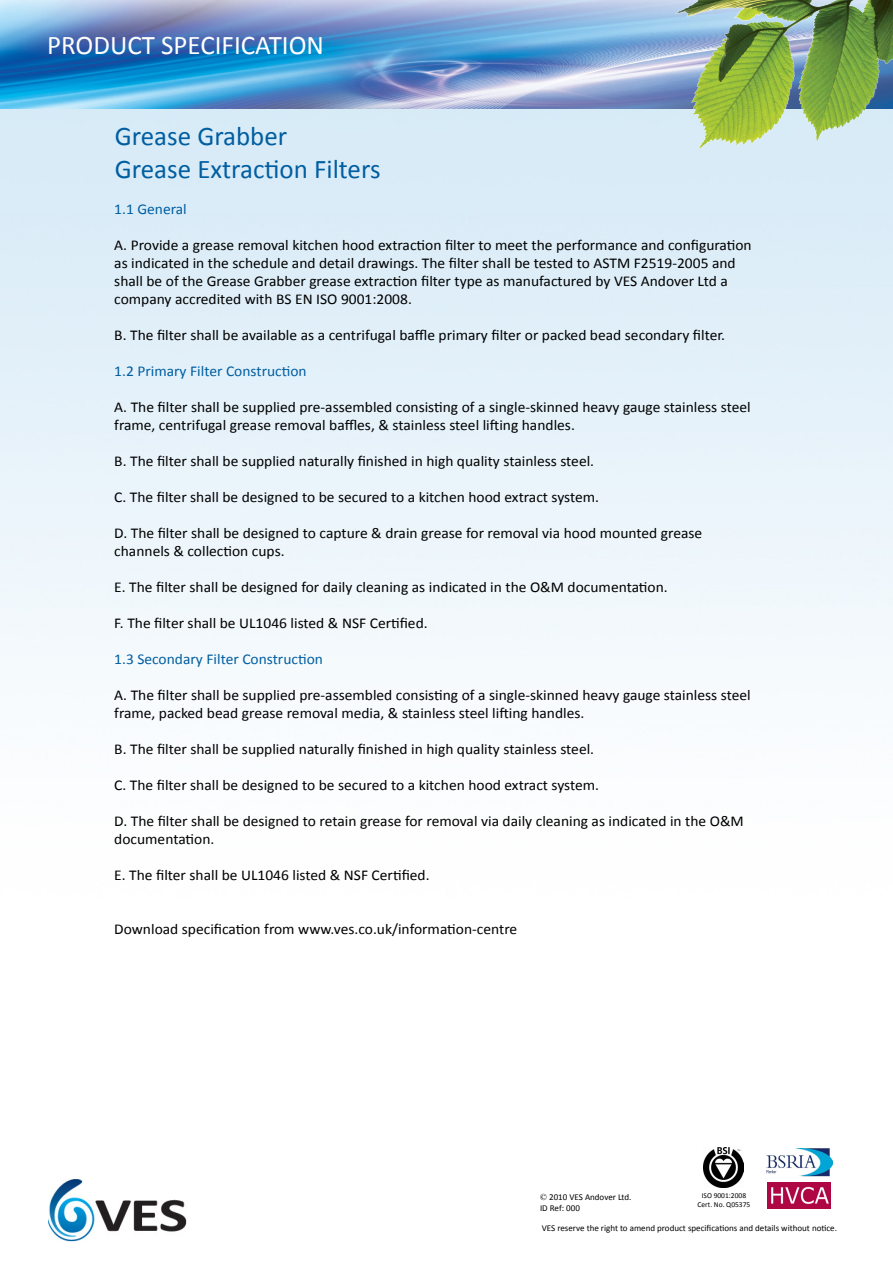
<style>
.page{position:relative;width:893px;height:1263px;background:#fff}
.page>*{position:absolute;margin:0;border:0;box-sizing:border-box;transform-origin:0 0}
.t1{font:27px/32.4px "Calibri";color:#005ea1}
.t2{font:27px "Calibri";color:#fff}
.t3{font:15px/18px "Calibri";color:#000}
.t4{font:15px "Calibri";color:#005ea1}
.t5{font:9px/10.8px "Calibri";color:#000}
.t6{font:7.5px/9px "Calibri";color:#000;text-align:center}
.s1{font-family:"Times New Roman"}
</style>
<div class="page">
<img style="left:0;top:0;width:893px;height:1209px">
<img style="left:48px;top:1175px;width:143px;height:67px">
<img style="left:703px;top:1148px;width:41px;height:40px">
<img style="left:767px;top:1148px;width:65px;height:28px">
<img style="left:675px;top:0;width:218px;height:148px">
<img style="left:768px;top:1183px;width:63px;height:25px">
<h1 class="t2" style="left:47px;top:28px;width:140px">PRODUCT Specification</h1>
<h1 class="t1" style="left:115px;top:119px;width:267px">Grease Grabber<br>Grease Extraction Filters</h1>
<p class="t4" style="left:114px;top:199px;width:74px">1.1 General</p>
<p class="t3" style="left:114px;top:235px;width:639px">A. Provide a grease removal kitchen hood extraction filter to meet the performance and configuration as indicated in the schedule and detail drawings. The filter shall be tested to ASTM F2519-2005 and shall be of the Grease Grabber grease extraction filter type as manufactured by VES Andover Ltd a company accredited with BS EN ISO 9001:2008.</p>
<p class="t3" style="left:114px;top:325px;width:612px">B. The filter shall be available as a centrifugal baffle primary filter or packed bead secondary filter.</p>
<p class="t4" style="left:114px;top:361px;width:194px">1.2 Primary Filter Construction</p>
<p class="t3" style="left:114px;top:397px;width:638px">A. The filter shall be supplied pre-assembled consisting of a single-skinned heavy gauge stainless steel frame, centrifugal grease removal baffles, &amp; stainless steel lifting handles.</p>
<p class="t3" style="left:114px;top:451px;width:481px">B. The filter shall be supplied naturally finished in high quality stainless steel.</p>
<p class="t3" style="left:114px;top:487px;width:486px">C. The filter shall be designed to be secured to a kitchen hood extract system.</p>
<p class="t3" style="left:114px;top:523px;width:589px">D. The filter shall be designed to capture &amp; drain grease for removal via hood mounted grease channels &amp; collection cups.</p>
<p class="t3" style="left:114px;top:577px;width:555px">E. The filter shall be designed for daily cleaning as indicated in the O&amp;M documentation.</p>
<p class="t3" style="left:114px;top:613px;width:315px">F. The filter shall be UL1046 listed &amp; NSF Certified.</p>
<p class="t4" style="left:114px;top:649px;width:210px">1.3 Secondary Filter Construction</p>
<p class="t3" style="left:114px;top:685px;width:638px">A. The filter shall be supplied pre-assembled consisting of a single-skinned heavy gauge stainless steel frame, packed bead grease removal media, &amp; stainless steel lifting handles.</p>
<p class="t3" style="left:114px;top:739px;width:481px">B. The filter shall be supplied naturally finished in high quality stainless steel.</p>
<p class="t3" style="left:114px;top:775px;width:486px">C. The filter shall be designed to be secured to a kitchen hood extract system.</p>
<p class="t3" style="left:114px;top:811px;width:631px">D. The filter shall be designed to retain grease for removal via daily cleaning as indicated in the O&amp;M documentation.</p>
<p class="t3" style="left:114px;top:865px;width:317px">E. The filter shall be UL1046 listed &amp; NSF Certified.</p>
<p class="t3" style="left:114px;top:919px;width:405px">Download specification from www.ves.co.uk/information-centre</p>
<p class="t5" style="left:540px;top:1191px;width:93px"><span class="s1">©</span> 2010 VES Andover Ltd.<br>ID Ref: 000</p>
<p class="t6" style="left:697px;top:1190px;width:54px">ISO 9001:2008<br>Cert. No. Q05375</p>
<p class="t5" style="left:542px;top:1222px;width:297px">VES reserve the right to amend product specifications and details without notice.</p>
</div>
